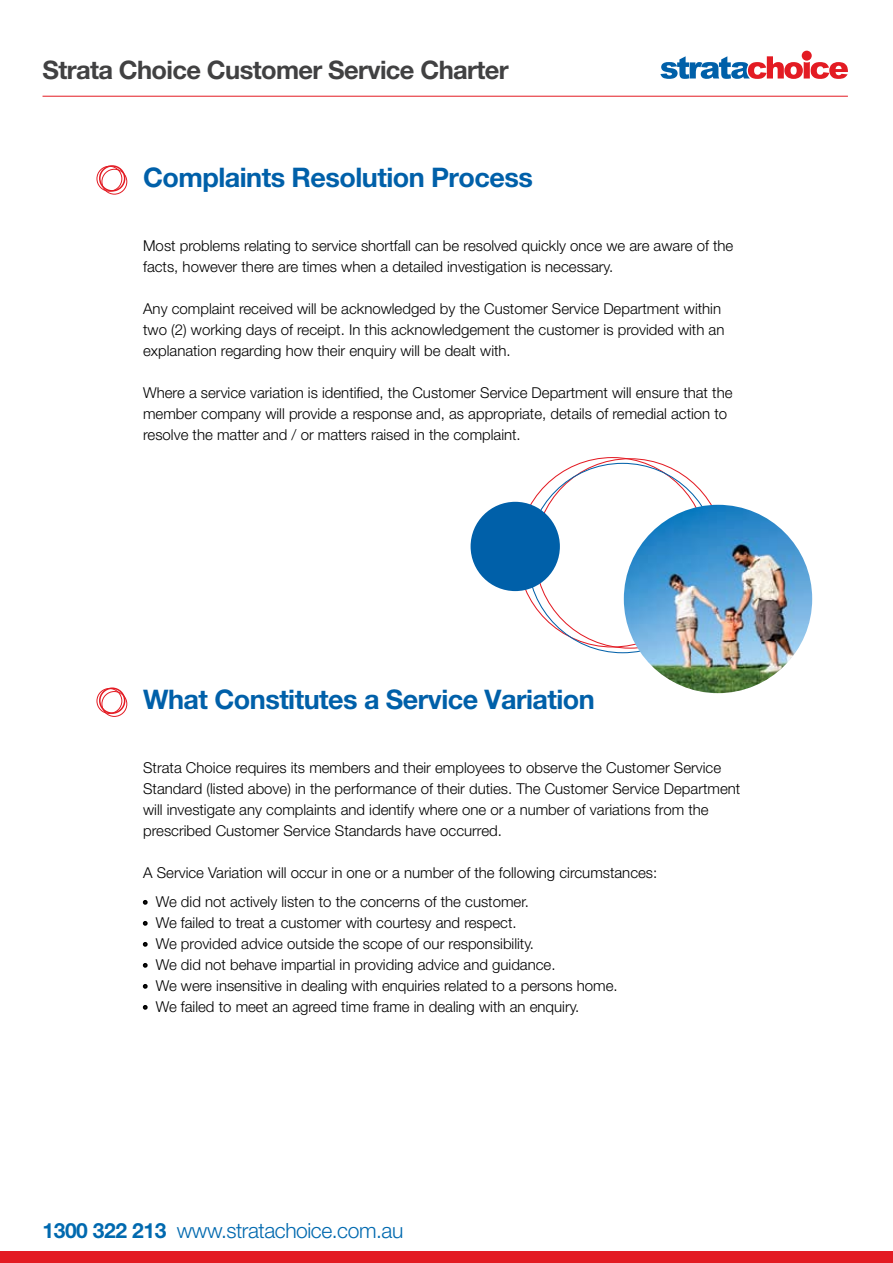
<style>
.page{position:relative;width:893px;height:1263px;background:#fff}
.page>*{position:absolute;margin:0;border:0;box-sizing:border-box;transform-origin:0 0}
.t1{font:700 27px "Helvetica Neue LT Pro";letter-spacing:-.02em;color:#0060a9}
.t2{font:700 25.5px "Helvetica Neue LT Pro";letter-spacing:-.025em;color:#414142}
.t3{font:300 21px "Helvetica Neue LT Pro";letter-spacing:-.02em;color:#0069af}
.t4{font:300 15px/21px "Helvetica Neue LT Pro";color:#000}
.s1{font-weight:700}
</style>
<div class="page">
<div style="left:0;top:1251px;width:893px;height:12px;background:#e31b23"></div>
<hr style="left:43px;top:96px;width:805px;height:1px;background:#e31b23">
<div style="left:471px;top:502px;width:89px;height:89px;background:#0060a9;border-radius:50%"></div>
<svg style="left:143px;top:900px;width:5px;height:5px"></svg>
<svg style="left:143px;top:921px;width:5px;height:5px"></svg>
<svg style="left:143px;top:942px;width:5px;height:5px"></svg>
<svg style="left:143px;top:963px;width:5px;height:5px"></svg>
<svg style="left:143px;top:984px;width:5px;height:5px"></svg>
<svg style="left:143px;top:1005px;width:5px;height:5px"></svg>
<img style="left:624px;top:505px;width:188px;height:188px;border-radius:94px">
<div style="left:99px;top:165px;width:26px;height:27px;border:2px solid #e31b23;border-radius:50%"></div>
<div style="left:97px;top:166px;width:25px;height:26px;border:1px solid #e31b23;border-radius:50%"></div>
<div style="left:102px;top:169px;width:25px;height:26px;border:1px solid #e31b23;border-radius:50%"></div>
<div style="left:99px;top:687px;width:26px;height:27px;border:2px solid #e31b23;border-radius:50%"></div>
<div style="left:97px;top:688px;width:25px;height:26px;border:1px solid #e31b23;border-radius:50%"></div>
<div style="left:102px;top:691px;width:25px;height:26px;border:1px solid #e31b23;border-radius:50%"></div>
<svg style="left:660px;top:56px;width:188px;height:23px"></svg>
<div style="left:802px;top:51px;width:10px;height:10px;background:#e31b23;border-radius:50%"></div>
<h2 class="t2" style="left:43px;top:54px;width:468px">Strata Choice Customer Service Charter</h2>
<h1 class="t1" style="left:143px;top:161px;width:391px">Complaints Resolution Process</h1>
<p class="t4" style="left:143px;top:235px;width:592px">Most problems relating to service shortfall can be resolved quickly once we are aware of the facts, however there are times when a detailed investigation is necessary.</p>
<p class="t4" style="left:143px;top:298px;width:583px">Any complaint received will be acknowledged by the Customer Service Department within two (2) working days of receipt. In this acknowledgement the customer is provided with an explanation regarding how their enquiry will be dealt with.</p>
<p class="t4" style="left:143px;top:382px;width:591px">Where a service variation is identified, the Customer Service Department will ensure that the member company will provide a response and, as appropriate, details of remedial action to resolve the matter and / or matters raised in the complaint.</p>
<h1 class="t1" style="left:143px;top:683px;width:453px">What Constitutes a Service Variation</h1>
<p class="t4" style="left:143px;top:756px;width:599px">Strata Choice requires its members and their employees to observe the Customer Service Standard (listed above) in the performance of their duties. The Customer Service Department will investigate any complaints and identify where one or a number of variations from the prescribed Customer Service Standards have occurred.</p>
<p class="t4" style="left:143px;top:857px;width:516px;line-height:29.5px">A Service Variation will occur in one or a number of the following circumstances: · We did not actively listen to the concerns of the customer.</p>
<p class="t4" style="left:143px;top:912px;width:476px">· We failed to treat a customer with courtesy and respect.<br>· We provided advice outside the scope of our responsibility.<br>· We did not behave impartial in providing advice and guidance.<br>· We were insensitive in dealing with enquiries related to a persons home. · We failed to meet an agreed time frame in dealing with an enquiry.</p>
<h3 class="t3" style="left:43px;top:1218px;width:362px"><span class="s1">1300 322 213</span> www.stratachoice.com.au</h3>
</div>
